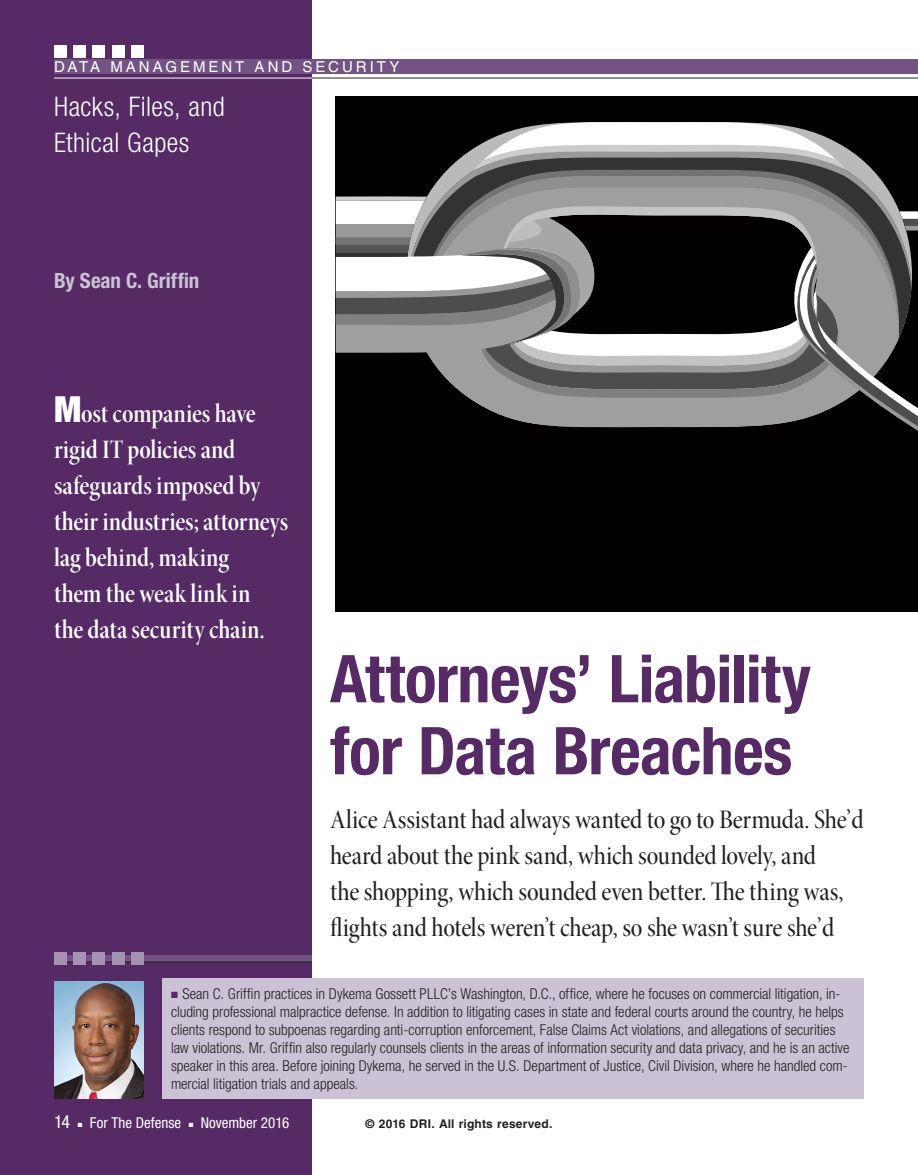
<style>
.page{position:relative;width:918px;height:1175px;background:#fff}
.page>*{position:absolute;margin:0;border:0;box-sizing:border-box;transform-origin:0 0}
.head{font:700 condensed 66px/72px "Helvetica Neue";letter-spacing:-.01em;color:#552a65}
.body_opening_paragra{font:27px/36px "Minion Pro Medium Cn Disp";letter-spacing:-.01em;color:#231f20}
.blurb{font:27px/36px "Minion Pro Semibold Cn Disp";color:#fff}
.kicker{font:300 condensed 27px/36px "Helvetica Neue";letter-spacing:.015em;color:#fff}
.byline{font:700 condensed 21px "Helvetica Neue";color:#cbc2d6}
.folio_left_reverse{font:condensed 18px "Helvetica Neue";color:#fff}
.t1{font:300 condensed 15px/18px "Helvetica Neue";color:#231f20}
.folio_left_reverse-2{font:condensed 15px "Helvetica Neue";color:#fff}
.section_header_rever{font:15px "Helvetica";letter-spacing:.2em;color:#fff}
.copyright_black{font:700 12px "Helvetica";letter-spacing:.015em;color:#231f20}
.s1{font-family:"Helvetica Neue";font-weight:900;font-stretch:condensed;font-size:36px}
.s2{color:#552a65}
</style>
<div class="page">
<div style="left:0;top:0;width:312px;height:1174px;background:#552a65"></div>
<div style="left:54px;top:956px;width:258px;height:6px;background:#725384"></div>
<hr style="left:54px;top:961px;width:258px;height:1px;background:#231f20">
<div style="left:54px;top:952px;width:12px;height:13px;background:#a693b4"></div>
<div style="left:73px;top:952px;width:13px;height:13px;background:#a693b4"></div>
<div style="left:93px;top:952px;width:12px;height:13px;background:#a693b4"></div>
<div style="left:112px;top:952px;width:13px;height:13px;background:#a693b4"></div>
<div style="left:132px;top:952px;width:12px;height:13px;background:#a693b4"></div>
<div style="left:54px;top:45px;width:12px;height:12px;background:#fff"></div>
<div style="left:73px;top:45px;width:13px;height:12px;background:#fff"></div>
<div style="left:93px;top:45px;width:12px;height:12px;background:#fff"></div>
<div style="left:112px;top:45px;width:13px;height:12px;background:#fff"></div>
<div style="left:132px;top:45px;width:12px;height:12px;background:#fff"></div>
<div style="left:54px;top:59px;width:864px;height:15px;background:#725384"></div>
<hr style="left:312px;top:78px;width:606px;height:1px;background:#231f20">
<hr style="left:54px;top:78px;width:258px;height:1px;background:#fff">
<div style="left:336px;top:96px;width:582px;height:515px;background:#020000"></div>
<svg style="left:451px;top:148px;width:418px;height:18px"></svg>
<svg style="left:475px;top:122px;width:370px;height:48px;background:#a6a6a6"></svg>
<svg style="left:427px;top:172px;width:465px;height:24px;background:#7b7b7b"></svg>
<svg style="left:336px;top:196px;width:582px;height:235px"></svg>
<div style="left:162px;top:978px;width:702px;height:120px;background:#cbc2d6"></div>
<img style="left:54px;top:981px;width:90px;height:117px">
<p class="section_header_rever" style="left:54px;top:58px;width:347px">DATA MANAGEMENT AND SECURITY</p>
<p class="kicker" style="left:54px;top:88px;width:172px">Hacks, Files, and<br>Ethical Gapes</p>
<p class="byline" style="left:54px;top:268px;width:147px">By Sean C. Griffin</p>
<p class="blurb" style="left:54px;top:395px;width:236px"><span class="s1">M</span>ost companies have rigid IT policies and safeguards imposed by their industries; attorneys lag behind, making<br>them the weak link in<br>the data security chain.</p>
<p class="head" style="left:330px;top:642px;width:482px">Attorneys’ Liability for Data Breaches</p>
<p class="body_opening_paragra" style="left:330px;top:802px;width:535px">Alice Assistant had always wanted to go to Bermuda. She’d heard about the pink sand, which sounded lovely, and<br>the shopping, which sounded even better. The thing was, flights and hotels weren’t cheap, so she wasn’t sure she’d</p>
<p class="t1" style="left:171px;top:985px;width:680px"><span class="s2">■</span> Sean C. Griffin practices in Dykema Gossett PLLC’s Washington, D.C., office, where he focuses on commercial litigation, in&shy;cluding professional malpractice defense. In addition to litigating cases in state and federal courts around the country, he helps clients respond to subpoenas regarding anti-corruption enforcement, False Claims Act violations, and allegations of securities law violations. Mr. Griffin also regularly counsels clients in the areas of information security and data privacy, and he is an active speaker in this area. Before joining Dykema, he served in the U.S. Department of Justice, Civil Division, where he handled com&shy;mercial litigation trials and appeals.</p>
<p class="folio_left_reverse" style="left:54px;top:1111px;width:18px">14</p>
<p class="folio_left_reverse-2" style="left:78px;top:1114px;width:105px">■ For The Defense</p>
<p class="folio_left_reverse-2" style="left:189px;top:1114px;width:102px">■ November 2016</p>
<p class="copyright_black" style="left:366px;top:1116px;width:188px">© 2016 DRI. All rights reserved.</p>
</div>
